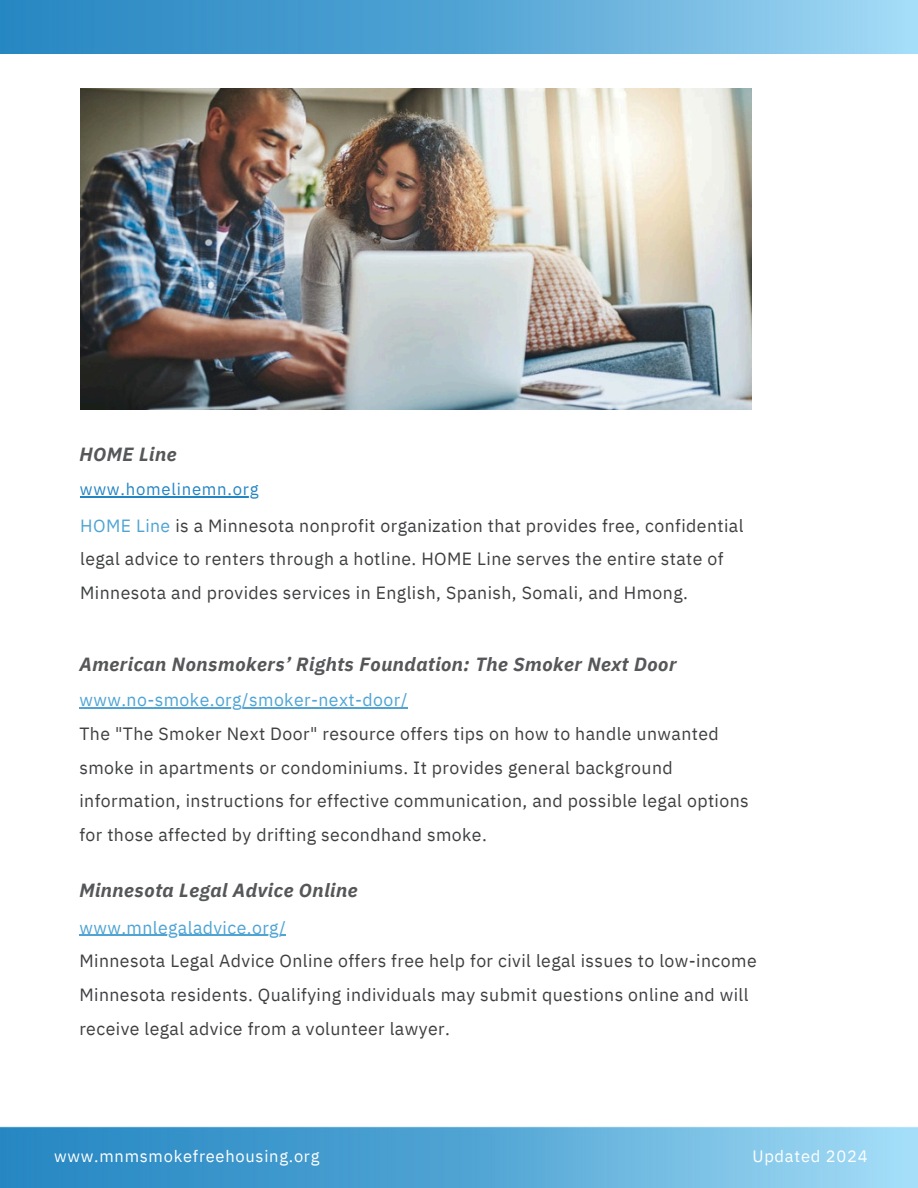
<style>
.page{position:relative;width:918px;height:1188px;background:#fff}
.page>*{position:absolute;margin:0;border:0;box-sizing:border-box;transform-origin:0 0}
.t1{font:italic 700 19.05px "IBM Plex Sans";letter-spacing:.025em;color:#565759}
.t2{font:17.7px/33.8px "IBM Plex Sans";letter-spacing:.025em;color:#3e3f41}
.t3{font:16.65px "IBM Plex Sans";letter-spacing:.045em;color:#2485c3}
.t4{font:16.5px "IBM Plex Sans";letter-spacing:.045em;color:#fff}
.s1{color:#4fa4d4}
</style>
<div class="page">
<img style="left:0;top:0;width:918px;height:54px">
<img style="left:80px;top:88px;width:672px;height:322px">
<img style="left:0;top:1126px;width:918px;height:62px">
<hr style="left:80px;top:496px;width:179px;height:1px;background:#2485c3">
<hr style="left:79px;top:707px;width:329px;height:1px;background:#4fa4d4">
<hr style="left:79px;top:935px;width:207px;height:1px;background:#4fa4d4">
<h2 class="t1" style="left:79px;top:441px;width:99px">HOME Line</h2>
<p class="t3" style="left:80px;top:478px;width:180px">www.homelinemn.org</p>
<h1 class="t2" style="left:80px;top:508px;width:665px"><span class="s1">HOME Line</span> is a Minnesota nonprofit organization that provides free, confidential legal advice to renters through a hotline. HOME Line serves the entire state of<br>Minnesota and provides services in English, Spanish, Somali, and Hmong.</h1>
<p class="t1" style="left:79px;top:651px;width:599px">American Nonsmokers’ Rights Foundation: The Smoker Next Door</p>
<p class="t2" style="left:79px;top:683px;width:671px"><span class="s1">www.no-smoke.org/smoker-next-door/<br></span>The "The Smoker Next Door" resource offers tips on how to handle unwanted smoke in apartments or condominiums. It provides general background information, instructions for effective communication, and possible legal options for those affected by drifting secondhand smoke.</p>
<p class="t1" style="left:79px;top:878px;width:280px">Minnesota Legal Advice Online</p>
<p class="t2" style="left:79px;top:910px;width:679px"><span class="s1">www.mnlegaladvice.org/<br></span>Minnesota Legal Advice Online offers free help for civil legal issues to low-income Minnesota residents. Qualifying individuals may submit questions online and will receive legal advice from a volunteer lawyer.</p>
<h1 class="t4" style="left:54px;top:1145px;width:267px">www mnmsmoichreein using.org</h1>
<h2 class="t4" style="left:752px;top:1145px;width:115px">Updated 2019</h2>
<h1 class="t4" style="left:54px;top:1145px;width:287px">smok.efreepublkefoushogproject.org</h1>
<p class="t4" style="left:756px;top:1145px;width:28px">Cre</p>
<h2 class="t4" style="left:847px;top:1145px;width:22px">24</h2>
</div>
